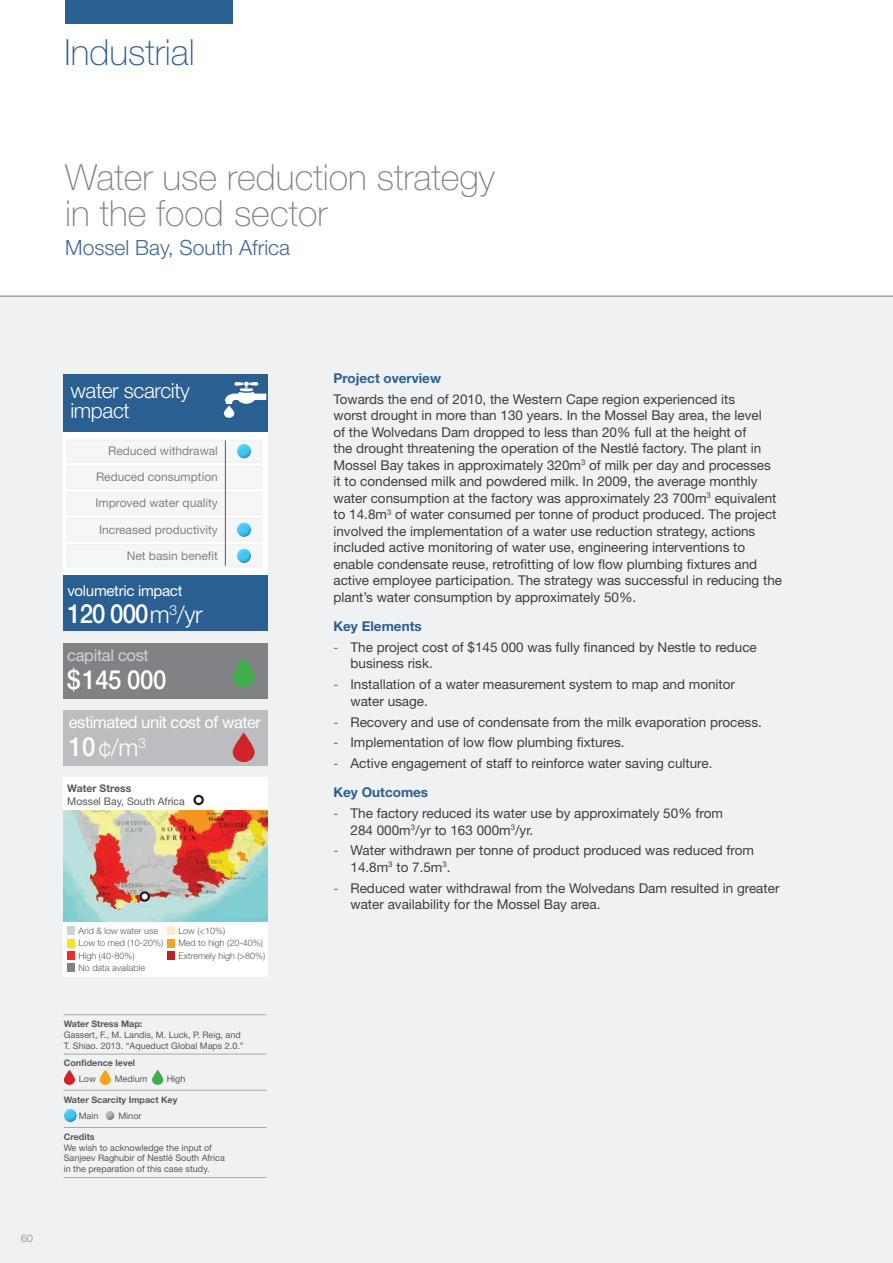
<style>
.page{position:relative;width:893px;height:1263px;background:#fff}
.page>*{position:absolute;margin:0;border:0;box-sizing:border-box;transform-origin:0 0}
.t1{font:100 36px/36px "Helvetica Neue";color:#808285}
.section_ctd{font:100 36px "Helvetica Neue";color:#2a5f91}
.Heading_1_industrial{font:500 26.4px "Helvetica Neue";letter-spacing:-.03em;color:#fff;scale:.91 1}
.Heading_1_industrial-2{font:300 24px "Helvetica Neue";color:#fff}
.Sub_title{font:300 21px "Helvetica Neue";color:#446999}
.Heading_1_industrial-3{font:300 21px/19.5px "Helvetica Neue";letter-spacing:-.02em;color:#fcfcfc}
.Heading_1_industrial-4{font:16.5px "Helvetica Neue";letter-spacing:-.03em;color:#fff}
.Heading_1_industrial-5{font:16.5px "Helvetica Neue";letter-spacing:-.02em;color:#d1d2d4}
.Heading_1_industrial-6{font:15px "Helvetica Neue";letter-spacing:-.02em;color:#fcfcfc}
.Body_copy_9pt_last_p{font:13.5px/16.5px "Helvetica Neue";color:#3e3e3f}
.Sub_heading_Municipa{font:700 13.5px "Helvetica Neue";color:#2a5f91}
.Caption_copy{font:12px "Helvetica Neue";color:#808285}
.Box_Copy{font:10.5px "Helvetica Neue";color:#57585a}
.Box_Copy_bold{font:700 10.5px "Helvetica Neue";color:#57585a}
.t2{font:300 10.5px "Helvetica Neue";color:#808285}
.Caption_copy-2{font:9px/10.8px "Helvetica Neue";color:#57585a}
.key_text{font:300 9px "Helvetica Neue";color:#57585a}
.Caption_copy-3{font:700 9px "Helvetica Neue";color:#57585a}
.s1{font-weight:300;font-size:24px}
.s2{font-weight:500;font-size:26.4px}
.s3{font-weight:300}
</style>
<div class="page">
<div style="left:0;top:295px;width:893px;height:968px;background:#f0f1f2"></div>
<div style="left:65px;top:0;width:168px;height:23px;background:#2a5f91"></div>
<div style="left:63px;top:777px;width:205px;height:200px;background:#fff"></div>
<img style="left:63px;top:810px;width:205px;height:111px">
<div style="left:167px;top:926px;width:8px;height:9px;background:#f9edc6"></div>
<div style="left:67px;top:938px;width:8px;height:9px;background:#f9e80c"></div>
<div style="left:167px;top:938px;width:8px;height:9px;background:#f9a21c"></div>
<div style="left:67px;top:951px;width:8px;height:9px;background:#ee2a23"></div>
<div style="left:167px;top:951px;width:8px;height:9px;background:#bf2025"></div>
<div style="left:67px;top:926px;width:8px;height:9px;background:#d1d2d4"></div>
<div style="left:67px;top:963px;width:8px;height:9px;background:#808285"></div>
<svg style="left:141px;top:892px;width:8px;height:8px"></svg>
<div style="left:139px;top:891px;width:11px;height:11px;border:2px solid #231f20;border-radius:50%"></div>
<div style="left:193px;top:795px;width:11px;height:10px;border:2px solid #231f20;border-radius:50%"></div>
<div style="left:63px;top:710px;width:204px;height:56px;background:#bcbdc0"></div>
<svg style="left:233px;top:732px;width:22px;height:30px"></svg>
<div style="left:63px;top:643px;width:204px;height:55px;background:#808285"></div>
<svg style="left:233px;top:657px;width:22px;height:30px"></svg>
<div style="left:63px;top:412px;width:204px;height:201px;background:#fff"></div>
<div style="left:63px;top:575px;width:204px;height:56px;background:#2a5f91"></div>
<div style="left:63px;top:374px;width:204px;height:57px;background:#2a5f91"></div>
<svg style="left:224px;top:382px;width:42px;height:36px"></svg>
<div style="left:67px;top:492px;width:195px;height:23px;background:#f5f6f6"></div>
<div style="left:67px;top:466px;width:195px;height:23px;background:#f5f6f6"></div>
<div style="left:67px;top:440px;width:195px;height:22px;background:#f5f6f6"></div>
<div style="left:67px;top:518px;width:195px;height:23px;background:#f5f6f6"></div>
<div style="left:67px;top:544px;width:195px;height:23px;background:#f5f6f6"></div>
<hr style="left:225px;top:440px;width:1px;height:126px;background:#57585a">
<div style="left:234px;top:442px;width:18px;height:15px;background:#fff;opacity:.4"></div>
<div style="left:235px;top:445px;width:17px;height:15px;background:#231f20;opacity:.47"></div>
<div style="left:234px;top:520px;width:18px;height:15px;background:#fff;opacity:.4"></div>
<div style="left:235px;top:524px;width:17px;height:14px;background:#231f20;opacity:.47"></div>
<div style="left:234px;top:546px;width:18px;height:15px;background:#fff;opacity:.4"></div>
<div style="left:235px;top:550px;width:17px;height:14px;background:#231f20;opacity:.47"></div>
<svg style="left:64px;top:1070px;width:11px;height:15px"></svg>
<svg style="left:100px;top:1070px;width:11px;height:15px"></svg>
<svg style="left:152px;top:1070px;width:11px;height:15px"></svg>
<hr style="left:64px;top:1090px;width:202px;height:1px;background:#a8a9ad">
<hr style="left:64px;top:1127px;width:202px;height:1px;background:#a8a9ad">
<hr style="left:64px;top:1054px;width:202px;height:1px;background:#a8a9ad">
<hr style="left:64px;top:1014px;width:202px;height:1px;background:#a8a9ad">
<hr style="left:64px;top:1177px;width:202px;height:1px;background:#a8a9ad">
<div style="left:61px;top:1107px;width:17px;height:13px;background:#fff;opacity:.4"></div>
<div style="left:62px;top:1110px;width:16px;height:13px;background:#231f20;opacity:.47"></div>
<div style="left:103px;top:1111px;width:12px;height:10px;background:#231f20;opacity:.47"></div>
<hr style="left:0;top:295px;width:893px;height:2px;background:#a8a9ad">
<p class="section_ctd" style="left:65px;top:32px;width:132px">Industrial</p>
<p class="t1" style="left:65px;top:159px;width:431px">Water use reduction strategy in the food sector</p>
<p class="Sub_title" style="left:65px;top:235px;width:226px">Mossel Bay, South Africa</p>
<p class="Heading_1_industrial-3" style="left:70px;top:381px;width:121px">water scarcity impact</p>
<p class="Caption_copy" style="left:108px;top:443px;width:111px">Reduced withdrawal</p>
<p class="Caption_copy" style="left:96px;top:470px;width:123px">Reduced consumption</p>
<p class="Caption_copy" style="left:95px;top:496px;width:124px">Improved water quality</p>
<p class="Caption_copy" style="left:99px;top:522px;width:120px">Increased productivity</p>
<p class="Caption_copy" style="left:127px;top:549px;width:93px">Net basin benefit</p>
<p class="Heading_1_industrial-6" style="left:67px;top:582px;width:116px">volumetric impact</p>
<p class="Heading_1_industrial" style="left:67px;top:597px;width:150px">120 000<span class="s1">m</span><sup>3</sup><span class="s1">/yr</span></p>
<p class="Heading_1_industrial-5" style="left:67px;top:645px;width:83px">capital cost</p>
<p class="Heading_1_industrial" style="left:67px;top:664px;width:111px">$145 000</p>
<p class="Heading_1_industrial-4" style="left:69px;top:712px;width:193px">estimated unit cost of water</p>
<p class="Heading_1_industrial-2" style="left:69px;top:732px;width:78px"><span class="s2">10</span>¢/m<sup>3</sup></p>
<p class="Box_Copy_bold" style="left:67px;top:782px;width:65px">Water Stress</p>
<p class="Box_Copy" style="left:67px;top:795px;width:119px">Mossel Bay, South Africa</p>
<p class="t2" style="left:21px;top:1231px;width:13px">60</p>
<p class="key_text" style="left:178px;top:925px;width:48px">Low (&lt;10%)</p>
<p class="key_text" style="left:79px;top:925px;width:81px">Arid &amp; low water use</p>
<p class="key_text" style="left:79px;top:962px;width:68px">No data available</p>
<p class="key_text" style="left:79px;top:938px;width:86px">Low to med (10-20%)</p>
<p class="key_text" style="left:178px;top:938px;width:86px">Med to high (20-40%)</p>
<p class="key_text" style="left:79px;top:950px;width:58px">High (40-80%)</p>
<p class="key_text" style="left:178px;top:950px;width:88px">Extremely high (&gt;80%)</p>
<p class="Caption_copy-3" style="left:64px;top:1018px;width:80px">Water Stress Map:</p>
<p class="Caption_copy-2" style="left:64px;top:1029px;width:181px">Gassert, F., M. Landis, M. Luck, P. Reig, and<br>T. Shiao. 2013. “Aqueduct Global Maps 2.0.”</p>
<p class="Caption_copy-2" style="left:79px;top:1073px;width:18px">Low</p>
<p class="Caption_copy-2" style="left:115px;top:1073px;width:34px">Medium</p>
<p class="Caption_copy-2" style="left:167px;top:1073px;width:20px">High</p>
<p class="Caption_copy-3" style="left:64px;top:1058px;width:73px">Confidence level</p>
<p class="Caption_copy-3" style="left:64px;top:1094px;width:115px">Water Scarcity Impact Key</p>
<p class="Caption_copy-2" style="left:79px;top:1110px;width:21px">Main</p>
<p class="Caption_copy-2" style="left:118px;top:1110px;width:25px">Minor</p>
<p class="Caption_copy-3" style="left:64px;top:1131px;width:32px">Credits</p>
<p class="Caption_copy-2" style="left:64px;top:1142px;width:163px">We wish to acknowledge the input of<br>Sanjeev Raghubir of Nestlé South Africa in the preparation of this case study.</p>
<p class="Sub_heading_Municipa" style="left:333px;top:370px;width:109px">Project overview</p>
<p class="Body_copy_9pt_last_p" style="left:333px;top:391px;width:450px">Towards the end of 2010, the Western Cape region experienced its<br>worst drought in more than 130 years. In the Mossel Bay area, the level<br>of the Wolvedans Dam dropped to less than 20% full at the height of<br>the drought threatening the operation of the Nestlé factory. The plant in Mossel Bay takes in approximately 320m<sup>3</sup> of milk per day and processes<br>it to condensed milk and powdered milk. In 2009, the average monthly water consumption at the factory was approximately 23 700m<sup>3</sup> equivalent to 14.8m<sup>3</sup> of water consumed per tonne of product produced. The project involved the implementation of a water use reduction strategy, actions included active monitoring of water use, engineering interventions to enable condensate reuse, retrofitting of low flow plumbing fixtures and active employee participation. The strategy was successful in reducing the plant’s water consumption by approximately 50%.</p>
<p class="Sub_heading_Municipa" style="left:333px;top:618px;width:90px">Key Elements</p>
<p class="Body_copy_9pt_last_p" style="left:350px;top:639px;width:408px;text-indent:-17px"><span class="s3">-</span> The project cost of $145 000 was fully financed by Nestle to reduce business risk.</p>
<p class="Body_copy_9pt_last_p" style="left:350px;top:676px;width:386px;text-indent:-17px"><span class="s3">-</span> Installation of a water measurement system to map and monitor water usage.</p>
<p class="Body_copy_9pt_last_p" style="left:333px;top:713px;width:430px"><span class="s3">-</span> Recovery and use of condensate from the milk evaporation process.</p>
<p class="Body_copy_9pt_last_p" style="left:333px;top:734px;width:293px"><span class="s3">-</span> Implementation of low flow plumbing fixtures.</p>
<p class="Body_copy_9pt_last_p" style="left:333px;top:755px;width:381px"><span class="s3">-</span> Active engagement of staff to reinforce water saving culture.</p>
<p class="Sub_heading_Municipa" style="left:333px;top:784px;width:96px">Key Outcomes</p>
<p class="Body_copy_9pt_last_p" style="left:350px;top:805px;width:374px;text-indent:-17px"><span class="s3">-</span> The factory reduced its water use by approximately 50% from<br>284 000m<sup>3</sup>/yr to 163 000m<sup>3</sup>/yr.</p>
<p class="Body_copy_9pt_last_p" style="left:350px;top:842px;width:405px;text-indent:-17px"><span class="s3">-</span> Water withdrawn per tonne of product produced was reduced from<br>14.8m<sup>3</sup> to 7.5m<sup>3</sup>.</p>
<p class="Body_copy_9pt_last_p" style="left:350px;top:879px;width:431px;text-indent:-17px"><span class="s3">-</span> Reduced water withdrawal from the Wolvedans Dam resulted in greater water availability for the Mossel Bay area.</p>
</div>
